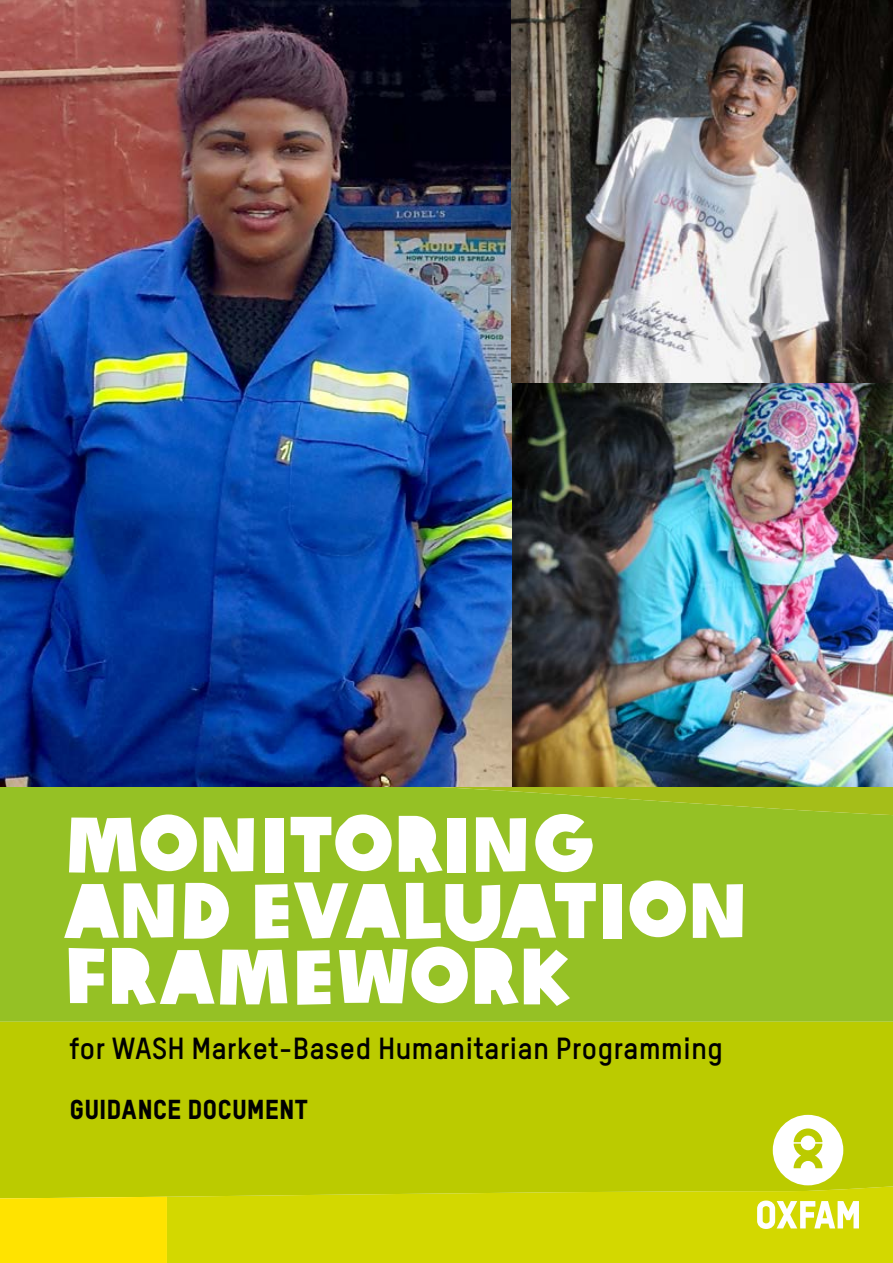
<style>
.page{position:relative;width:893px;height:1263px;background:#fff}
.page>*{position:absolute;margin:0;border:0;box-sizing:border-box;transform-origin:0 0}
.t1{font:76.5px/66px "Oxfam Global Headline";color:#fff}
.t2{font:700 30px "Oxfam TSTARPRO";color:#000}
.t3{font:27px "Oxfam TSTARPRO Headline";color:#000}
</style>
<div class="page">
<div style="left:167px;top:1230px;width:726px;height:33px;background:#d3d800"></div>
<div style="left:0;top:833px;width:893px;height:189px;background:#95c125"></div>
<svg style="left:0;top:1022px;width:893px;height:208px;background:#becc00"></svg>
<div style="left:0;top:1197px;width:167px;height:66px;background:#ffe300"></div>
<svg style="left:0;top:787px;width:893px;height:46px;background:#97c023"></svg>
<svg style="left:773px;top:1115px;width:70px;height:70px"></svg>
<svg style="left:757px;top:1200px;width:102px;height:29px"></svg>
<img style="left:0;top:0;width:893px;height:787px">
<h1 class="t1" style="left:64px;top:804px;width:686px">MONITORING<br>AND EVALUATION<br>FRAMEWORK</h1>
<p class="t2" style="left:69px;top:1029px;width:655px">for WASH Market-Based Humanitarian Programming</p>
<p class="t3" style="left:69px;top:1093px;width:240px">GUIDANCE DOCUMENT</p>
</div>
